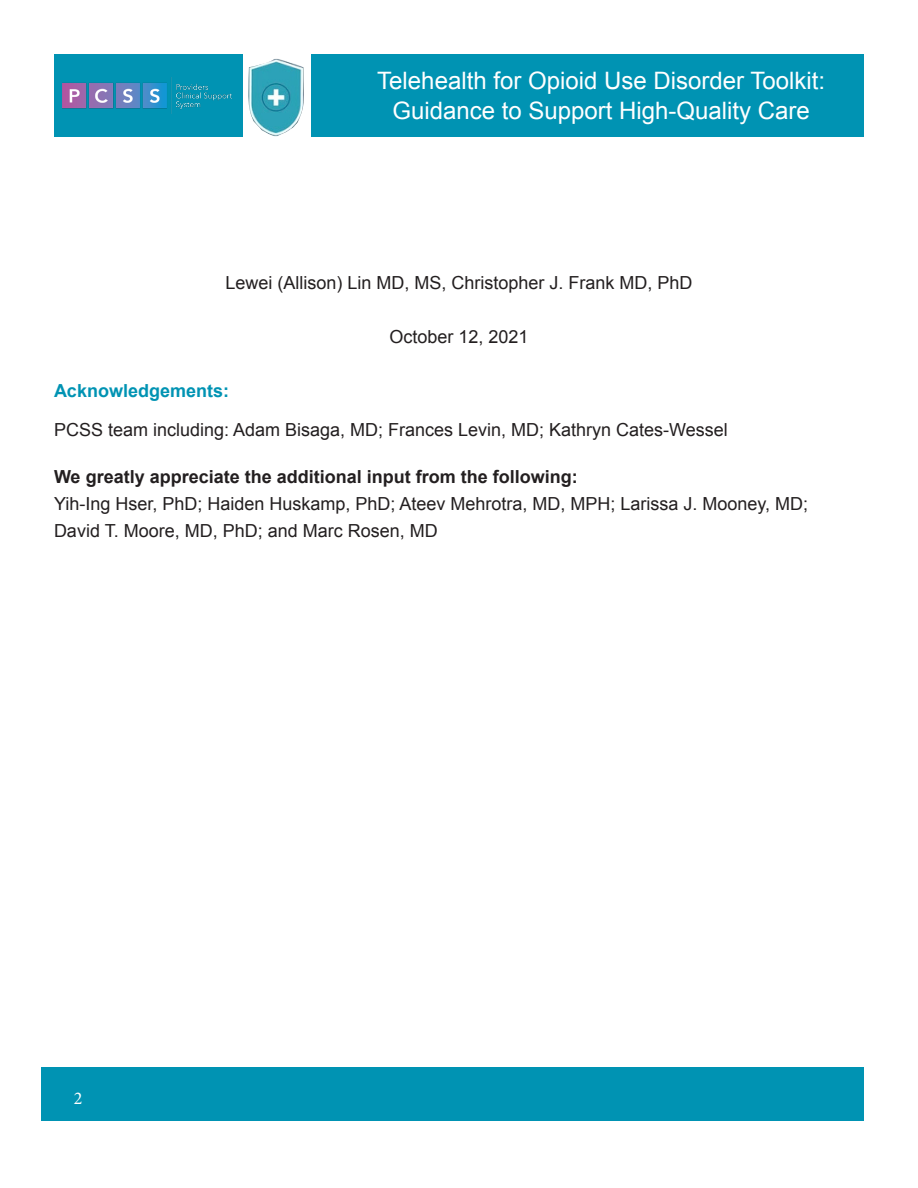
<style>
.page{position:relative;width:918px;height:1188px;background:#fff}
.page>*{position:absolute;margin:0;border:0;box-sizing:border-box;transform-origin:0 0}
.t1{font:24px/30px "Arial";color:#fff;text-align:center}
.t2{font:18px/27px "Arial";color:#231f20}
.t3{font:700 18px "Arial";color:#0093b3}
.t4{font:18px "Minion Pro";color:#fff}
.s1{font-weight:700}
</style>
<div class="page">
<div style="left:41px;top:1067px;width:823px;height:54px;background:#0093b3"></div>
<div style="left:311px;top:54px;width:553px;height:83px;background:#0093b3"></div>
<div style="left:54px;top:54px;width:189px;height:83px;background:#0093b3"></div>
<img style="left:62px;top:78px;width:170px;height:35px">
<img style="left:248px;top:59px;width:56px;height:77px">
<h1 class="t1" style="left:377px;top:66px;width:449px">Telehealth for Opioid Use Disorder Toolkit:<br>Guidance to Support High-Quality Care</h1>
<p class="t2" style="left:225px;top:269px;width:469px">Lewei (Allison) Lin MD, MS, Christopher J. Frank MD, PhD</p>
<p class="t2" style="left:389px;top:323px;width:141px">October 12, 2021</p>
<p class="t3" style="left:54px;top:378px;width:177px">Acknowledgements:</p>
<p class="t2" style="left:54px;top:416px;width:675px">PCSS team including: Adam Bisaga, MD; Frances Levin, MD; Kathryn Cates-Wessel</p>
<p class="t2" style="left:54px;top:463px;width:756px"><span class="s1">We greatly appreciate the additional input from the following:<br></span>Yih-Ing Hser, PhD; Haiden Huskamp, PhD; Ateev Mehrotra, MD, MPH; Larissa J. Mooney, MD;<br>David T. Moore, MD, PhD; and Marc Rosen, MD</p>
<p class="t4" style="left:74px;top:1086px;width:10px">2</p>
</div>
